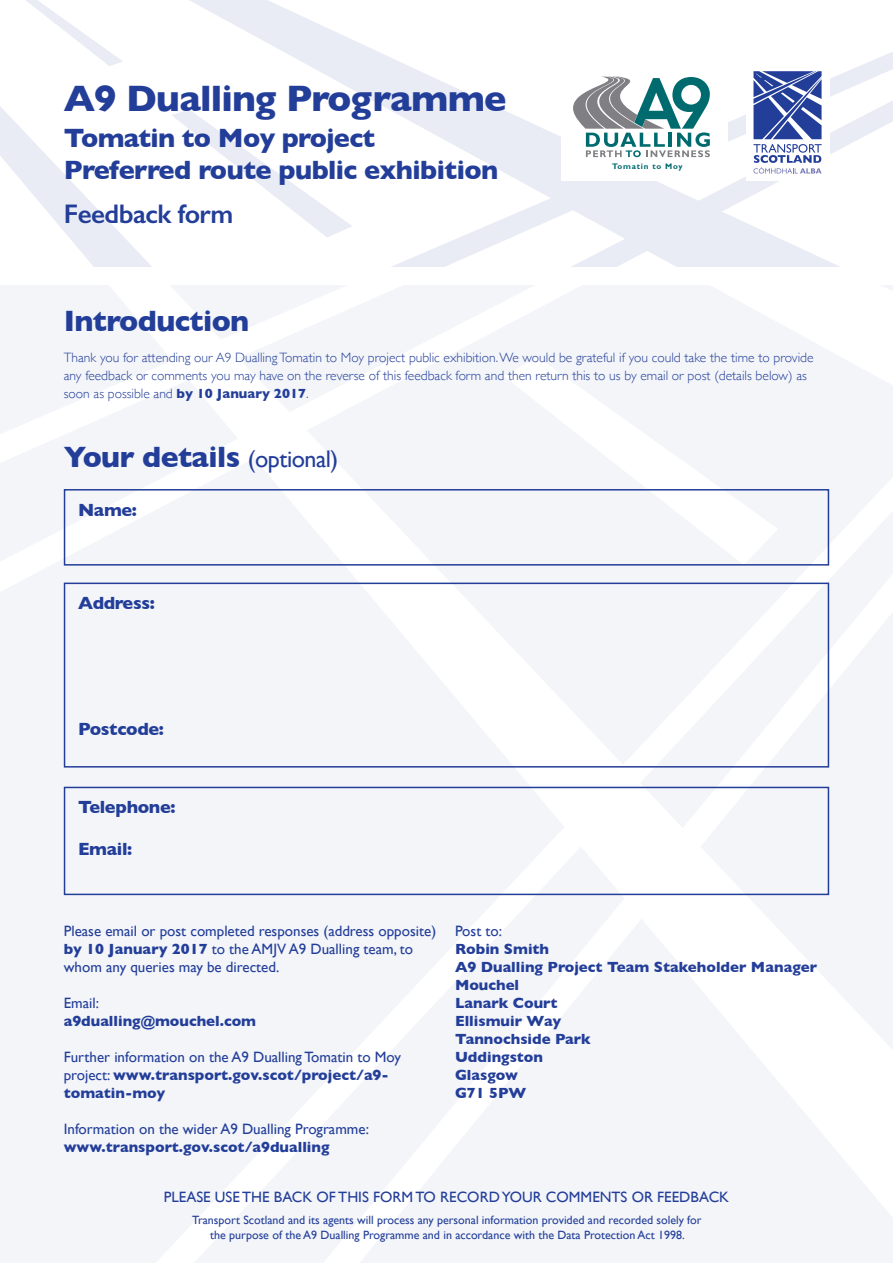
<style>
.page{position:relative;width:893px;height:1263px;background:#fff}
.page>*{position:absolute;margin:0;border:0;box-sizing:border-box;transform-origin:0 0}
.t1{font:700 37.5px "Gill Sans";letter-spacing:-.02em;color:#233e99}
.t2{font:700 30px "Gill Sans";letter-spacing:-.02em;color:#233e99}
.t3{font:700 27px/32.2px "Gill Sans";letter-spacing:-.02em;color:#233e99}
.t4{font:600 27px "Gill Sans";letter-spacing:-.02em;color:#233e99}
.t5{font:700 18px "Gill Sans";letter-spacing:-.02em;color:#233e99}
.t6{font:15px/18px "Gill Sans";color:#233e99}
.t7{font:700 15px/18px "Gill Sans";color:#233e99}
.t8{font:300 13.5px/18px "Gill Sans";color:#233e99}
.t9{font:12px/15px "Gill Sans";color:#233e99;text-align:center}
.t10{font:700 8.1px "Gill Sans Std";letter-spacing:.1em;color:#006b6e}
.s1{font-weight:700}
.s2{font-weight:400;font-size:24px}
</style>
<div class="page">
<svg style="left:0;top:106px;width:134px;height:161px"></svg>
<svg style="left:26px;top:0;width:97px;height:66px"></svg>
<svg style="left:134px;top:0;width:170px;height:267px"></svg>
<svg style="left:304px;top:17px;width:66px;height:220px"></svg>
<svg style="left:370px;top:48px;width:523px;height:219px"></svg>
<div style="left:746px;top:64px;width:83px;height:117px;background:#fff"></div>
<svg style="left:753px;top:71px;width:69px;height:103px"></svg>
<div style="left:0;top:276px;width:893px;height:987px;background:#f3f5f9"></div>
<div style="left:0;top:268px;width:893px;height:17px;background:#fff"></div>
<div style="left:64px;top:489px;width:765px;height:77px;border:2px solid #233e99"></div>
<div style="left:64px;top:787px;width:765px;height:108px;border:2px solid #233e99"></div>
<div style="left:64px;top:583px;width:765px;height:184px;border:2px solid #233e99"></div>
<div style="left:561px;top:64px;width:167px;height:117px;background:#fff"></div>
<svg style="left:573px;top:77px;width:137px;height:80px"></svg>
<h1 class="t1" style="left:64px;top:68px;width:444px">A9 Dualling Programme</h1>
<h3 class="t3" style="left:64px;top:121px;width:436px">Tomatin to Moy project<br>Preferred route public exhibition</h3>
<h3 class="t4" style="left:64px;top:198px;width:171px">Feedback form</h3>
<p class="t10" style="left:612px;top:162px;width:72px">Tomatin to Moy</p>
<h2 class="t2" style="left:64px;top:297px;width:187px">Introduction</h2>
<p class="t8" style="left:64px;top:348px;width:751px">Thank you for attending our A9 Dualling Tomatin to Moy project public exhibition. We would be grateful if you could take the time to provide any feedback or comments you may have on the reverse of this feedback form and then return this to us by email or post (details below) as soon as possible and <span class="s1">by 10 January 2017</span>.</p>
<h2 class="t2" style="left:64px;top:433px;width:276px">Your details <span class="s2">(optional)</span></h2>
<p class="t5" style="left:78px;top:495px;width:60px">Name:</p>
<p class="t5" style="left:78px;top:589px;width:78px">Address:</p>
<p class="t5" style="left:78px;top:715px;width:87px">Postcode:</p>
<p class="t5" style="left:78px;top:793px;width:99px">Telephone:</p>
<p class="t5" style="left:78px;top:835px;width:56px">Email:</p>
<p class="t6" style="left:64px;top:922px;width:374px">Please email or post completed responses (address opposite) <span class="s1">by 10 January 2017</span> to the AMJV A9 Dualling team, to whom any queries may be directed.</p>
<p class="t6" style="left:64px;top:994px;width:37px">Email:</p>
<p class="t7" style="left:64px;top:1012px;width:194px">a9dualling@mouchel.com</p>
<p class="t6" style="left:64px;top:1048px;width:339px">Further information on the A9 Dualling Tomatin to Moy project: <span class="s1">www.transport.gov.scot/project/a9- tomatin-moy</span></p>
<p class="t6" style="left:64px;top:1120px;width:307px">Information on the wider A9 Dualling Programme:</p>
<p class="t7" style="left:64px;top:1138px;width:267px">www.transport.gov.scot/a9dualling</p>
<p class="t6" style="left:455px;top:922px;width:49px">Post to:</p>
<p class="t7" style="left:455px;top:940px;width:364px">Robin Smith<br>A9 Dualling Project Team Stakeholder Manager<br>Mouchel<br>Lanark Court<br>Ellismuir Way<br>Tannochside Park<br>Uddingston<br>Glasgow<br>G71 5PW</p>
<p class="t6" style="left:164px;top:1188px;width:567px">PLEASE USE THE BACK OF THIS FORM TO RECORD YOUR COMMENTS OR FEEDBACK</p>
<p class="t9" style="left:192px;top:1212px;width:511px">Transport Scotland and its agents will process any personal information provided and recorded solely for the purpose of the A9 Dualling Programme and in accordance with the Data Protection Act 1998.</p>
</div>
